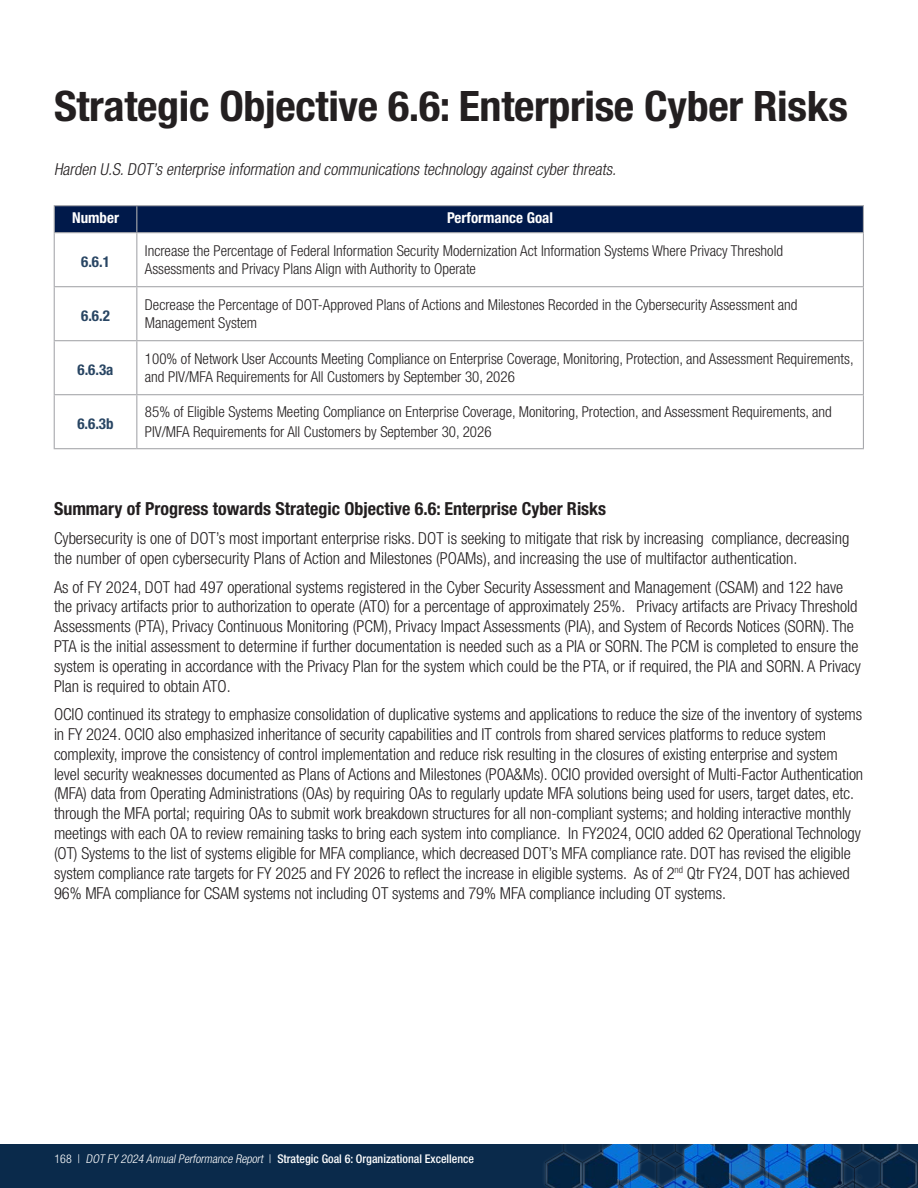
<style>
.page{position:relative;width:918px;height:1188px;background:#fff}
.page>*{position:absolute;margin:0;border:0;box-sizing:border-box;transform-origin:0 0}
.H2_SO_Headings{font:700 condensed 42px "Helvetica Neue";letter-spacing:-.01em;color:#231f20;scale:1.05 1}
.H4_MAIN_Bold_Titles{font:700 condensed 18px "Helvetica Neue";color:#231f20}
.TEXT_Paragraph{font:300 condensed 16.5px/19.8px "Helvetica Neue LT Std";letter-spacing:-.005em;color:#231f20}
.SO_Subline_italic{font:italic 300 condensed 16.5px "Helvetica Neue LT Std";color:#231f20}
.TEXT_Paragraph-2{font:300 condensed 15px/18px "Helvetica Neue LT Std";color:#231f20}
.t1{font:700 condensed 15px "Helvetica Neue";color:#284563}
.H4_MAIN_Bold_Titles-2{font:700 condensed 15px "Helvetica Neue";color:#fff}
.t2{font:500 condensed 12px "Helvetica Neue";color:#fff}
.s1{font-family:"Helvetica Neue LT Std";font-weight:300}
.s2{font-family:"Helvetica Neue LT Std";font-weight:300;font-style:italic}
</style>
<div class="page">
<div style="left:0;top:1144px;width:918px;height:44px;background:#0a2a4b"></div>
<div style="left:542px;top:1145px;width:376px;height:43px;background:#fff;opacity:.5"></div>
<hr style="left:54px;top:205px;width:83px;height:1px;background:#a8a9ad">
<hr style="left:137px;top:205px;width:727px;height:1px;background:#a8a9ad">
<div style="left:54px;top:206px;width:810px;height:26px;background:#00194a"></div>
<hr style="left:54px;top:232px;width:83px;height:1px;background:#a8a9ad">
<hr style="left:54px;top:233px;width:1px;height:53px;background:#a8a9ad">
<hr style="left:137px;top:232px;width:727px;height:1px;background:#a8a9ad">
<hr style="left:136px;top:233px;width:1px;height:53px;background:#a8a9ad">
<hr style="left:863px;top:233px;width:1px;height:53px;background:#a8a9ad">
<hr style="left:54px;top:286px;width:83px;height:1px;background:#a8a9ad">
<hr style="left:54px;top:287px;width:1px;height:53px;background:#a8a9ad">
<hr style="left:137px;top:286px;width:727px;height:1px;background:#a8a9ad">
<hr style="left:136px;top:287px;width:1px;height:53px;background:#a8a9ad">
<hr style="left:863px;top:287px;width:1px;height:53px;background:#a8a9ad">
<hr style="left:54px;top:340px;width:83px;height:1px;background:#a8a9ad">
<hr style="left:54px;top:341px;width:1px;height:53px;background:#a8a9ad">
<hr style="left:137px;top:340px;width:727px;height:1px;background:#a8a9ad">
<hr style="left:136px;top:341px;width:1px;height:53px;background:#a8a9ad">
<hr style="left:863px;top:341px;width:1px;height:53px;background:#a8a9ad">
<hr style="left:54px;top:394px;width:83px;height:1px;background:#a8a9ad">
<hr style="left:54px;top:395px;width:1px;height:53px;background:#a8a9ad">
<hr style="left:137px;top:394px;width:727px;height:1px;background:#a8a9ad">
<hr style="left:136px;top:395px;width:1px;height:53px;background:#a8a9ad">
<hr style="left:863px;top:395px;width:1px;height:53px;background:#a8a9ad">
<hr style="left:54px;top:448px;width:83px;height:1px;background:#a8a9ad">
<hr style="left:137px;top:448px;width:727px;height:1px;background:#a8a9ad">
<h3 class="H2_SO_Headings" style="left:54px;top:72px;width:758px">Strategic Objective 6.6: Enterprise Cyber Risks</h3>
<p class="SO_Subline_italic" style="left:54px;top:160px;width:567px">Harden U.S.DOT’s enterprise information and communications technologyagainstcyberthreats.</p>
<p class="H4_MAIN_Bold_Titles-2" style="left:72px;top:206px;width:48px">Number</p>
<p class="H4_MAIN_Bold_Titles-2" style="left:447px;top:206px;width:108px">Performance Goal</p>
<p class="t1" style="left:81px;top:249px;width:30px">6.6.1</p>
<p class="TEXT_Paragraph-2" style="left:145px;top:242px;width:640px">Increase the Percentage of Federal Information Security Modernization Act Information Systems Where Privacy Threshold<br>Assessments and Privacy Plans Align with Authority to Operate</p>
<p class="t1" style="left:81px;top:303px;width:30px">6.6.2</p>
<p class="TEXT_Paragraph-2" style="left:145px;top:296px;width:654px">Decrease the Percentage of DOT-Approved Plans of Actions and Milestones Recorded in the Cybersecurity Assessment and<br>Management System</p>
<p class="t1" style="left:78px;top:357px;width:38px">6.6.3a</p>
<p class="TEXT_Paragraph-2" style="left:145px;top:350px;width:710px">100% of Network User Accounts Meeting Compliance on Enterprise Coverage, Monitoring, Protection, and Assessment Requirements, and PIV/MFA Requirements for All Customers by September 30, 2026</p>
<p class="t1" style="left:77px;top:411px;width:38px">6.6.3b</p>
<p class="TEXT_Paragraph-2" style="left:145px;top:402px;width:688px;line-height:19.8px">85% of Eligible Systems Meeting Compliance on Enterprise Coverage, Monitoring, Protection, and Assessment Requirements, and<br>PIV/MFA Requirements for All Customers by September 30, 2026</p>
<p class="H4_MAIN_Bold_Titles" style="left:54px;top:494px;width:554px">Summary of Progress towards Strategic Objective 6.6: Enterprise Cyber Risks</p>
<p class="TEXT_Paragraph" style="left:54px;top:528px;width:797px">Cybersecurity is one of DOT’s most important enterprise risks. DOT is seeking to mitigate that risk by increasing compliance, decreasing the number of open cybersecurity Plans of Action and Milestones (POAMs), and increasing the use of multifactor authentication.</p>
<p class="TEXT_Paragraph" style="left:54px;top:577px;width:809px">As of FY 2024, DOT had 497 operational systems registered in the Cyber Security Assessment and Management (CSAM) and 122 have the privacy artifacts prior to authorization to operate (ATO) for a percentage of approximately 25%. Privacy artifacts are Privacy Threshold Assessments (PTA), Privacy Continuous Monitoring (PCM), Privacy Impact Assessments (PIA), and System of Records Notices (SORN). The PTA is the initial assessment to determine if further documentation is needed such as a PIA or SORN. The PCM is completed to ensure the system is operating in accordance with the Privacy Plan for the system which could be the PTA, or if required, the PIA and SORN. A Privacy Plan is required to obtain ATO.</p>
<p class="TEXT_Paragraph" style="left:54px;top:704px;width:811px">OCIO continued its strategy to emphasize consolidation of duplicative systems and applications to reduce the size of the inventory of systems in FY 2024. OCIO also emphasized inheritance of security capabilities and IT controls from shared services platforms to reduce system complexity, improve the consistency of control implementation and reduce risk resulting in the closures of existing enterprise and system level security weaknesses documented as Plans of Actions and Milestones (POA&amp;Ms). OCIO provided oversight of Multi-Factor Authentication (MFA) data from Operating Administrations (OAs) by requiring OAs to regularly update MFA solutions being used for users, target dates, etc. through the MFA portal; requiring OAs to submit work breakdown structures for all non-compliant systems; and holding interactive monthly meetings with each OA to review remaining tasks to bring each system into compliance. In FY2024, OCIO added 62 Operational Technology (OT) Systems to the list of systems eligible for MFA compliance, which decreased DOT’s MFA compliance rate. DOT has revised the eligible system compliance rate targets for FY 2025 and FY 2026 to reflect the increase in eligible systems. As of 2<sup>nd</sup> Qtr FY24, DOT has achieved 96% MFA compliance for CSAM systems not including OT systems and 79% MFA compliance including OT systems.</p>
<p class="t2" style="left:55px;top:1151px;width:421px"><span class="s1">168 |</span> <span class="s2">DOT FY 2024 AnnualPerformance Report</span> <span class="s1">|</span> Strategic Goal 6: Organizational Excellence</p>
</div>
